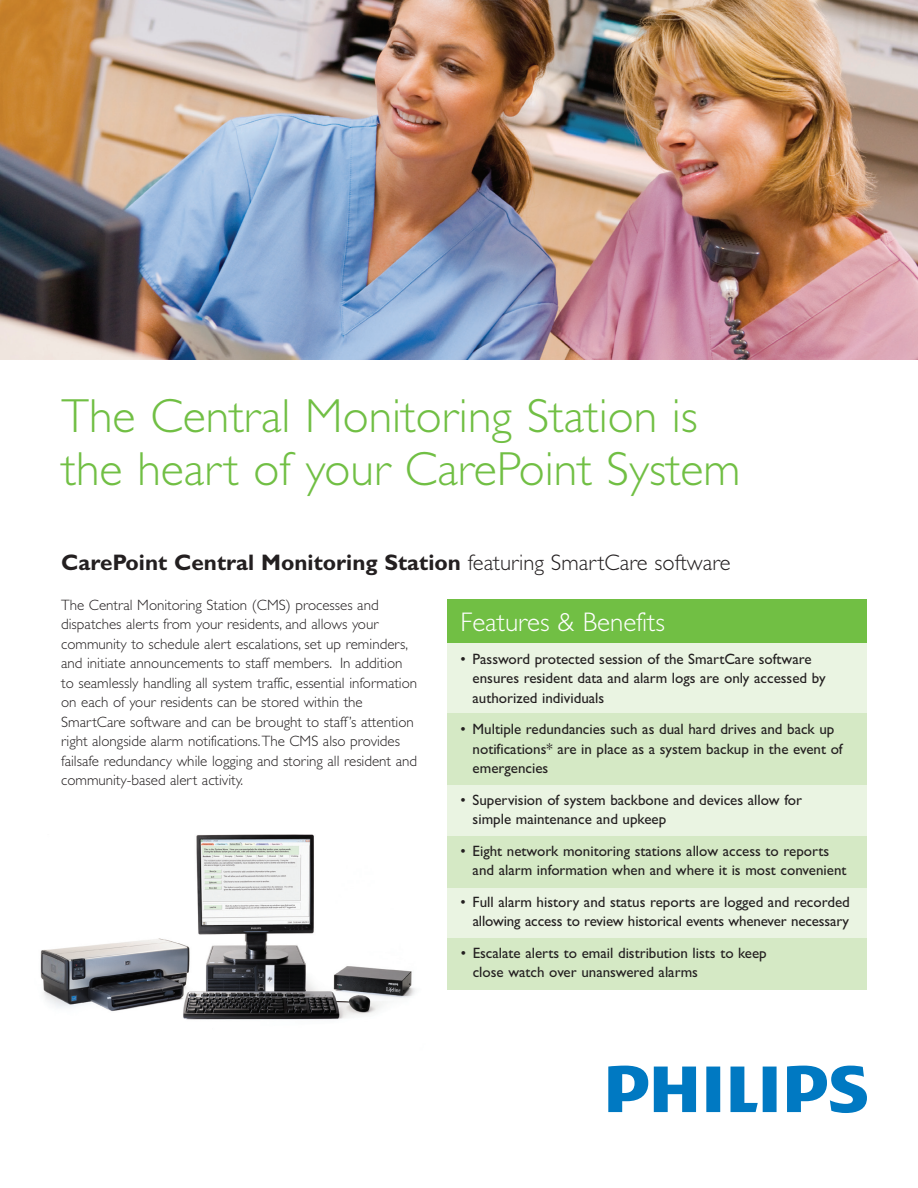
<style>
.page{position:relative;width:918px;height:1188px;background:#fff}
.page>*{position:absolute;margin:0;border:0;box-sizing:border-box;transform-origin:0 0}
.t1{font:48px/52.5px "Gill Sans Alt One WGL Light";color:#71bf44}
.t2{font:27px "Gill Sans Alt One WGL Light";color:#fff}
.t3{font:700 22.5px "Gill Sans Alt One WGL";color:#231f20}
.t4{font:15px/19.5px "Gill Sans Alt One WGL";color:#231f20}
.t5{font:15px/19.5px "Gill Sans Alt One WGL Light";color:#231f20}
.s1{font-family:"Gill Sans Alt One WGL Light";font-weight:400}
</style>
<div class="page">
<img style="left:40px;top:834px;width:375px;height:186px">
<svg style="left:608px;top:1066px;width:259px;height:47px"></svg>
<img style="left:0;top:0;width:918px;height:360px">
<div style="left:447px;top:599px;width:420px;height:387px;background:#eaf4e2"></div>
<div style="left:447px;top:713px;width:420px;height:72px;background:#d5e9c5"></div>
<div style="left:447px;top:836px;width:420px;height:51px;background:#d5e9c5"></div>
<div style="left:447px;top:938px;width:420px;height:52px;background:#d5e9c5"></div>
<div style="left:447px;top:599px;width:420px;height:44px;background:#71bf44"></div>
<h1 class="t1" style="left:62px;top:390px;width:681px">The Central Monitoring Station is the heart of your CarePoint System</h1>
<h3 class="t3" style="left:61px;top:547px;width:671px">CarePoint Central Monitoring Station <span class="s1">featuring SmartCare software</span></h3>
<p class="t5" style="left:61px;top:595px;width:358px">The Central Monitoring Station (CMS) processes and dispatches alerts from your residents, and allows your community to schedule alert escalations, set up reminders, and initiate announcements to staff members. In addition to seamlessly handling all system traffic, essential information on each of your residents can be stored within the SmartCare software and can be brought to staff’s attention right alongside alarm notifications. The CMS also provides failsafe redundancy while logging and storing all resident and community-based alert activity.</p>
<h2 class="t2" style="left:461px;top:604px;width:206px">Features &amp; Benefits</h2>
<p class="t4" style="left:473px;top:649px;width:355px;text-indent:-12px">• Password protected session of the SmartCare software ensures resident data and alarm logs are only accessed by authorized individuals</p>
<p class="t4" style="left:473px;top:719px;width:372px;text-indent:-12px">• Multiple redundancies such as dual hard drives and back up notifications* are in place as a system backup in the event of emergencies</p>
<p class="t4" style="left:473px;top:790px;width:331px;text-indent:-12px">• Supervision of system backbone and devices allow for simple maintenance and upkeep</p>
<p class="t4" style="left:473px;top:841px;width:375px;text-indent:-12px">• Eight network monitoring stations allow access to reports and alarm information when and where it is most convenient</p>
<p class="t4" style="left:461px;top:892px;width:391px;text-align:right">• Full alarm history and status reports are logged and recorded allowing access to review historical events whenever necessary</p>
<p class="t4" style="left:473px;top:943px;width:296px;text-indent:-12px">• Escalate alerts to email distribution lists to keep close watch over unanswered alarms</p>
</div>
